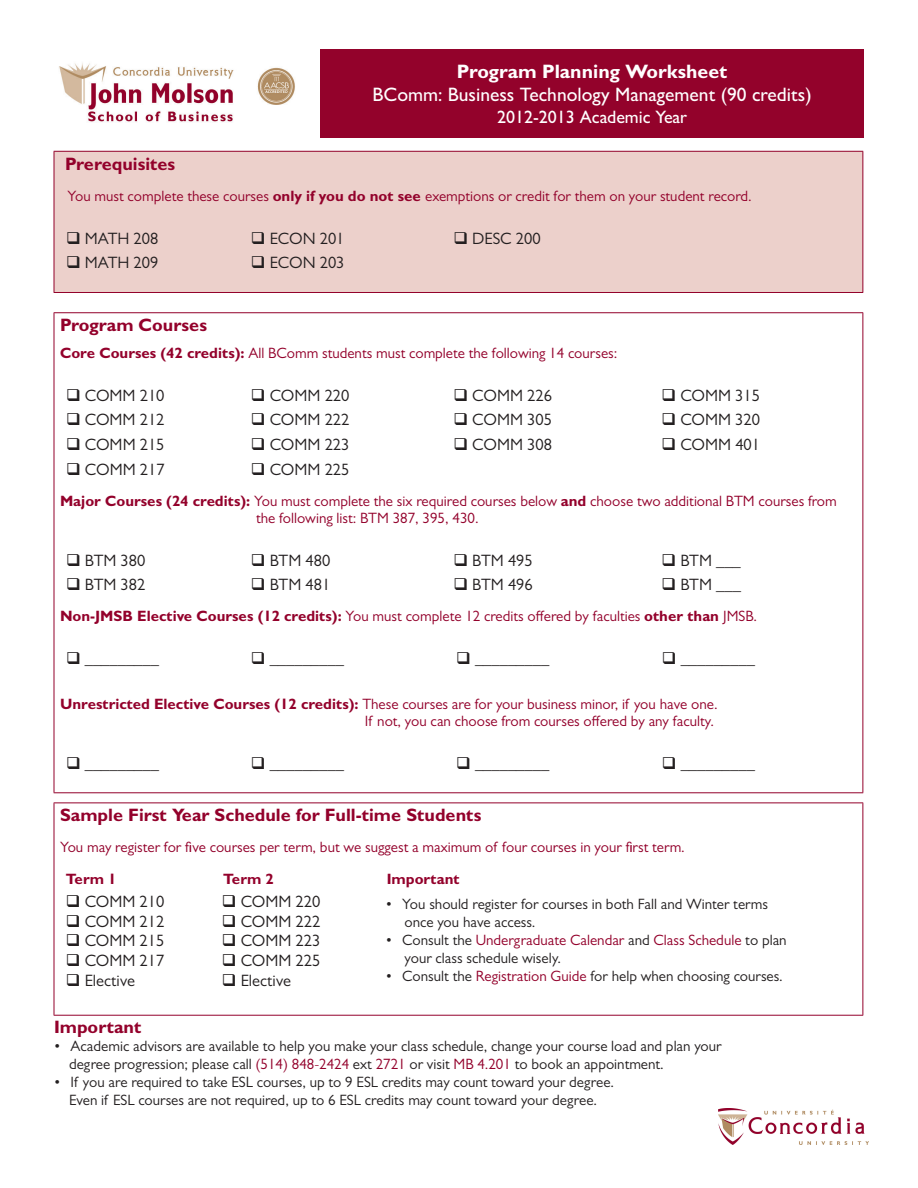
<style>
.page{position:relative;width:918px;height:1188px;background:#fff}
.page>*{position:absolute;margin:0;border:0;box-sizing:border-box;transform-origin:0 0}
.t1{font:500 19.5px "Gill Sans MT Pro";color:#fff}
.t2{font:700 19.5px "Gill Sans MT Pro";color:#fff}
.t3{font:700 18px "Gill Sans MT Pro";color:#93012b}
.t4{font:500 18px "Gill Sans MT Pro";color:#fff}
.t5{font:16.5px "Gill Sans MT Pro";color:#231f20}
.t6{font:15px/17.2px "Gill Sans MT Pro";color:#93012b}
.t7{font:15px/18px "Gill Sans MT Pro";color:#231f20}
.t8{font:700 15px "Gill Sans MT Pro";color:#93012b}
.s1{font-weight:700}
.s2{color:#93012b}
</style>
<div class="page">
<img style="left:59px;top:63px;width:236px;height:59px">
<img style="left:719px;top:1109px;width:149px;height:35px">
<div style="left:320px;top:50px;width:544px;height:88px;background:#93022b"></div>
<div style="left:54px;top:151px;width:809px;height:141px;background:#ecd0cb"></div>
<hr style="left:54px;top:151px;width:809px;height:1px;background:#93022b">
<hr style="left:54px;top:152px;width:1px;height:140px;background:#93022b">
<hr style="left:862px;top:152px;width:1px;height:140px;background:#93022b">
<hr style="left:54px;top:292px;width:809px;height:1px;background:#93022b">
<hr style="left:54px;top:312px;width:809px;height:1px;background:#93012b">
<hr style="left:54px;top:313px;width:1px;height:479px;background:#93012b">
<hr style="left:862px;top:313px;width:1px;height:479px;background:#93012b">
<hr style="left:54px;top:792px;width:809px;height:1px;background:#93012b">
<hr style="left:54px;top:802px;width:809px;height:1px;background:#93012b">
<hr style="left:54px;top:803px;width:1px;height:212px;background:#93012b">
<hr style="left:862px;top:803px;width:1px;height:212px;background:#93012b">
<hr style="left:54px;top:1015px;width:809px;height:1px;background:#93012b">
<h1 class="t2" style="left:457px;top:59px;width:272px">Program Planning Worksheet</h1>
<h1 class="t1" style="left:373px;top:83px;width:441px">BComm: Business Technology Management (90 credits)</h1>
<p class="t4" style="left:497px;top:106px;width:192px">2012-2013 Academic Year</p>
<p class="t3" style="left:65px;top:152px;width:112px">Prerequisites</p>
<p class="t6" style="left:68px;top:187px;width:686px">You must complete these courses <span class="s1">only if you do not see</span> exemptions or credit for them on your student record.</p>
<p class="t5" style="left:66px;top:228px;width:94px">❑ MATH 208</p>
<p class="t5" style="left:251px;top:228px;width:95px">❑ ECON 201</p>
<p class="t5" style="left:453px;top:228px;width:89px">❑ DESC 200</p>
<p class="t5" style="left:66px;top:253px;width:94px">❑ MATH 209</p>
<p class="t5" style="left:251px;top:253px;width:95px">❑ ECON 203</p>
<p class="t3" style="left:60px;top:314px;width:149px">Program Courses</p>
<p class="t6" style="left:60px;top:344px;width:559px"><span class="s1">Core Courses (42 credits):</span> All BComm students must complete the following 14 courses:</p>
<p class="t5" style="left:66px;top:385px;width:100px">❑ COMM 210</p>
<p class="t5" style="left:251px;top:385px;width:100px">❑ COMM 220</p>
<p class="t5" style="left:453px;top:385px;width:100px">❑ COMM 226</p>
<p class="t5" style="left:662px;top:385px;width:100px">❑ COMM 315</p>
<p class="t5" style="left:66px;top:410px;width:100px">❑ COMM 212</p>
<p class="t5" style="left:251px;top:410px;width:100px">❑ COMM 222</p>
<p class="t5" style="left:453px;top:410px;width:100px">❑ COMM 305</p>
<p class="t5" style="left:662px;top:410px;width:100px">❑ COMM 320</p>
<p class="t5" style="left:66px;top:435px;width:100px">❑ COMM 215</p>
<p class="t5" style="left:251px;top:435px;width:100px">❑ COMM 223</p>
<p class="t5" style="left:453px;top:435px;width:100px">❑ COMM 308</p>
<p class="t5" style="left:662px;top:435px;width:100px">❑ COMM 401</p>
<p class="t5" style="left:66px;top:460px;width:100px">❑ COMM 217</p>
<p class="t5" style="left:251px;top:460px;width:100px">❑ COMM 225</p>
<p class="t6" style="left:256px;top:492px;width:582px;text-indent:-196px"><span class="s1">Major Courses (24 credits):</span> You must complete the six required courses below <span class="s1">and</span> choose two additional BTM courses from the following list: BTM 387, 395, 430.</p>
<p class="t5" style="left:66px;top:550px;width:81px">❑ BTM 380</p>
<p class="t5" style="left:251px;top:550px;width:81px">❑ BTM 480</p>
<p class="t5" style="left:453px;top:550px;width:81px">❑ BTM 495</p>
<p class="t5" style="left:662px;top:550px;width:81px">❑ BTM ___</p>
<p class="t5" style="left:66px;top:575px;width:81px">❑ BTM 382</p>
<p class="t5" style="left:251px;top:575px;width:81px">❑ BTM 481</p>
<p class="t5" style="left:453px;top:575px;width:81px">❑ BTM 496</p>
<p class="t5" style="left:662px;top:575px;width:81px">❑ BTM ___</p>
<p class="t6" style="left:60px;top:607px;width:699px"><span class="s1">Non-JMSB Elective Courses (12 credits):</span> You must complete 12 credits offered by faculties <span class="s1">other than</span> JMSB.</p>
<p class="t5" style="left:66px;top:648px;width:95px">❑ _________</p>
<p class="t5" style="left:251px;top:648px;width:95px">❑ _________</p>
<p class="t5" style="left:456px;top:648px;width:95px">❑ _________</p>
<p class="t5" style="left:662px;top:648px;width:95px">❑ _________</p>
<p class="t6" style="left:60px;top:695px;width:659px;text-align:right"><span class="s1">Unrestricted Elective Courses (12 credits):</span> These courses are for your business minor, if you have one.<br>If not, you can choose from courses offered by any faculty.</p>
<p class="t5" style="left:66px;top:753px;width:95px">❑ _________</p>
<p class="t5" style="left:251px;top:753px;width:95px">❑ _________</p>
<p class="t5" style="left:456px;top:753px;width:95px">❑ _________</p>
<p class="t5" style="left:662px;top:753px;width:95px">❑ _________</p>
<p class="t3" style="left:60px;top:804px;width:423px">Sample First Year Schedule for Full-time Students</p>
<p class="t6" style="left:60px;top:838px;width:626px">You may register for five courses per term, but we suggest a maximum of four courses in your first term.</p>
<p class="t8" style="left:66px;top:869px;width:52px">Term 1</p>
<p class="t8" style="left:223px;top:869px;width:52px">Term 2</p>
<p class="t8" style="left:387px;top:869px;width:74px">Important</p>
<p class="t5" style="left:66px;top:891px;width:100px">❑ COMM 210</p>
<p class="t5" style="left:66px;top:911px;width:100px">❑ COMM 212</p>
<p class="t5" style="left:66px;top:931px;width:100px">❑ COMM 215</p>
<p class="t5" style="left:66px;top:951px;width:100px">❑ COMM 217</p>
<p class="t5" style="left:66px;top:971px;width:71px">❑ Elective</p>
<p class="t5" style="left:222px;top:891px;width:100px">❑ COMM 220</p>
<p class="t5" style="left:222px;top:911px;width:100px">❑ COMM 222</p>
<p class="t5" style="left:222px;top:931px;width:100px">❑ COMM 223</p>
<p class="t5" style="left:222px;top:951px;width:100px">❑ COMM 225</p>
<p class="t5" style="left:222px;top:971px;width:71px">❑ Elective</p>
<p class="t7" style="left:404px;top:895px;width:365px;text-indent:-19px">• You should register for courses in both Fall and Winter terms once you have access.</p>
<p class="t7" style="left:404px;top:931px;width:384px;text-indent:-19px">• Consult the <span class="s2">Undergraduate Calendar</span> and <span class="s2">Class Schedule</span> to plan your class schedule wisely.</p>
<p class="t7" style="left:386px;top:967px;width:399px">• Consult the <span class="s2">Registration Guide</span> for help when choosing courses.</p>
<p class="t3" style="left:54px;top:1016px;width:89px">Important</p>
<p class="t7" style="left:69px;top:1037px;width:654px;text-indent:-15px">• Academic advisors are available to help you make your class schedule, change your course load and plan your degree progression; please call <span class="s2">(514) 848-2424</span> ext <span class="s2">2721</span> or visit <span class="s2">MB 4.201</span> to book an appointment.</p>
<p class="t7" style="left:54px;top:1073px;width:562px;text-align:center">• If you are required to take ESL courses, up to 9 ESL credits may count toward your degree.<br>Even if ESL courses are not required, up to 6 ESL credits may count toward your degree.</p>
</div>
